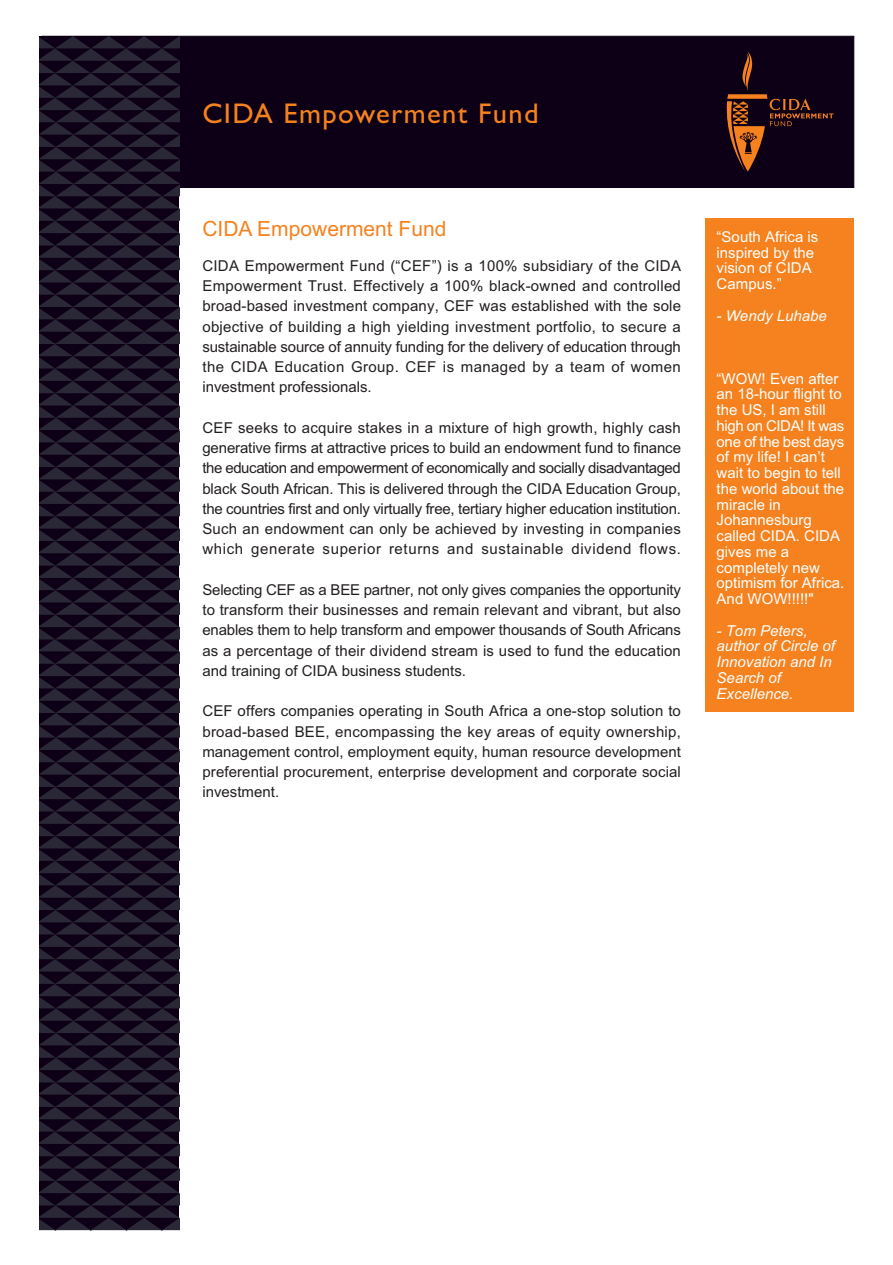
<style>
.page{position:relative;width:893px;height:1265px;background:#fff}
.page>*{position:absolute;margin:0;border:0;box-sizing:border-box;transform-origin:0 0}
.t1{font:28.5px "Gill Sans";letter-spacing:.05em;color:#f5821f}
.t2{font:21px "Arial";color:#f5821f}
.t3{font:15px/20.2px "Arial";letter-spacing:.01em;color:#231f20;text-align:justify}
.t4{font:15px/15.8px "Arial";color:#fff}
.t5{font:italic 15px/15.8px "Arial";color:#fff}
</style>
<div class="page">
<div style="left:42px;top:36px;width:812px;height:152px;background:#0d0016;border:1px solid #0d0016"></div>
<svg style="left:40px;top:36px;width:139px;height:1195px;background:#1b1326"></svg>
<svg style="left:726px;top:52px;width:107px;height:120px"></svg>
<div style="left:705px;top:219px;width:148px;height:492px;background:#f5821f"></div>
<h1 class="t1" style="left:202px;top:103px;width:337px">CIDA Empowerment Fund</h1>
<h2 class="t2" style="left:202px;top:220px;width:245px">CIDA Empowerment Fund</h2>
<p class="t3" style="left:202px;top:257px;width:480px">CIDA Empowerment Fund (“CEF”) is a 100% subsidiary of the CIDA Empowerment Trust. Effectively a 100% black-owned and controlled broad-based investment company, CEF was established with the sole objective of building a high yielding investment portfolio, to secure a sustainable source of annuity funding for the delivery of education through the CIDA Education Group. CEF is managed by a team of women investment professionals.</p>
<p class="t3" style="left:202px;top:419px;width:480px">CEF seeks to acquire stakes in a mixture of high growth, highly cash generative firms at attractive prices to build an endowment fund to finance the education and empowerment of economically and socially disadvantaged black South African. This is delivered through the CIDA Education Group, the countries first and only virtually free, tertiary higher education institution.<br>Such an endowment can only be achieved by investing in companies which generate superior returns and sustainable dividend flows.</p>
<p class="t3" style="left:202px;top:581px;width:480px">Selecting CEF as a BEE partner, not only gives companies the opportunity to transform their businesses and remain relevant and vibrant, but also enables them to help transform and empower thousands of South Africans as a percentage of their dividend stream is used to fund the education and training of CIDA business students.</p>
<p class="t3" style="left:202px;top:702px;width:480px">CEF offers companies operating in South Africa a one-stop solution to broad-based BEE, encompassing the key areas of equity ownership, management control, employment equity, human resource development preferential procurement, enterprise development and corporate social investment.</p>
<p class="t4" style="left:716px;top:230px;width:103px">“South Africa is inspired by the vision of CIDA<br>Campus.”</p>
<p class="t5" style="left:716px;top:309px;width:112px">- Wendy Luhabe</p>
<p class="t4" style="left:716px;top:372px;width:129px">“WOW! Even after an 18-hour flight to the US, I am still high on CIDA! It was one of the best days of my life! I can’t wait to begin to tell the world about the miracle in<br>Johannesburg called CIDA. CIDA gives me a completely new optimism for Africa.<br>And WOW!!!!!"</p>
<p class="t5" style="left:716px;top:624px;width:120px">- Tom Peters, author of Circle of<br>Innovation and In<br>Search of<br>Excellence.</p>
</div>
